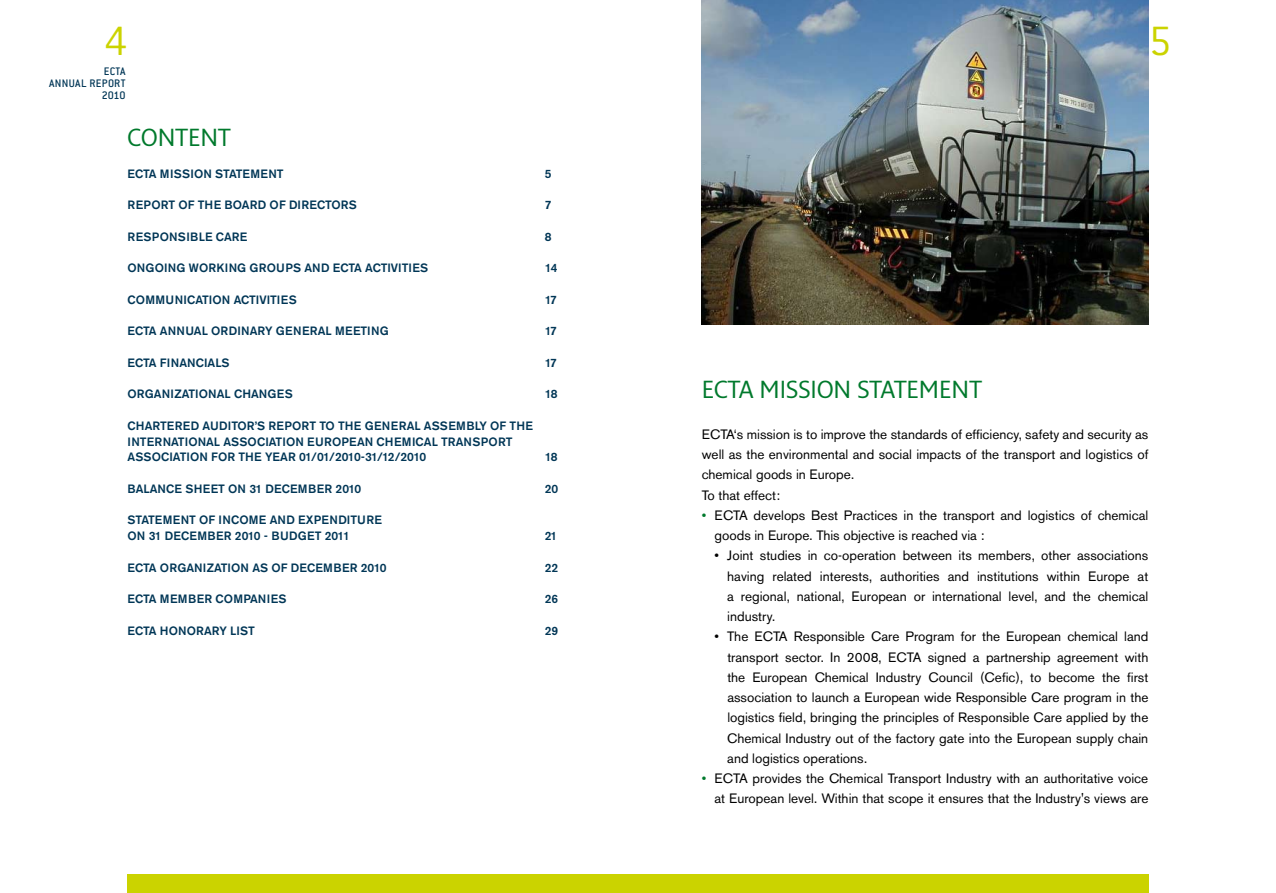
<style>
.page{position:relative;width:1276px;height:893px;background:#fff}
.page>*{position:absolute;margin:0;border:0;box-sizing:border-box;transform-origin:0 0}
.t1{font:300 45px "Conduit ITC";color:#cbd300}
.t2{font:24px "Fresco Sans LF";color:#00792c}
.t3{font:13.5px/20.2px "Standard Grotesk BSK";color:#000}
.t4{font:500 12px/15.8px "Standard Grotesk BSK";letter-spacing:.01em;color:#003656}
.t5{font:500 12px "Standard Grotesk BSK";letter-spacing:.03em;color:#003656}
.t6{font:500 12px/12px "Conduit ITC";letter-spacing:.02em;color:#003656;text-align:right}
.s1{color:#00792c}
</style>
<div class="page">
<div style="left:128px;top:875px;width:510px;height:18px;background:#cbd300"></div>
<div style="left:638px;top:875px;width:510px;height:18px;background:#cbd300"></div>
<img style="left:702px;top:0;width:446px;height:324px">
<h1 class="t1" style="left:105px;top:16px;width:24px">4</h1>
<h1 class="t1" style="left:1148px;top:16px;width:24px">5</h1>
<p class="t6" style="left:49px;top:66px;width:78px">ECTA<br>ANNUAL REPORT<br>2010</p>
<h2 class="t2" style="left:128px;top:123px;width:105px">CONTE NT</h2>
<p class="t4" style="left:128px;top:166px;width:157px">ECTA MISSION STATEMENT</p>
<p class="t4" style="left:545px;top:166px;width:8px">5</p>
<p class="t4" style="left:128px;top:197px;width:231px">REPORT OF THE BOARD OF DIRECTORS</p>
<p class="t4" style="left:545px;top:197px;width:8px">7</p>
<p class="t5" style="left:128px;top:229px;width:121px">RESPONSIBLE CARE</p>
<p class="t4" style="left:545px;top:229px;width:8px">8</p>
<p class="t4" style="left:128px;top:260px;width:302px">ONGOING WORKING GROUPS AND ECTA ACTIVITIES</p>
<p class="t4" style="left:545px;top:260px;width:14px">14</p>
<p class="t4" style="left:128px;top:292px;width:171px">COMMUNICATION ACTIVITIES</p>
<p class="t4" style="left:545px;top:292px;width:14px">17</p>
<p class="t4" style="left:128px;top:323px;width:263px">ECTA ANNUAL ORDINARY GENERAL MEETING</p>
<p class="t4" style="left:545px;top:323px;width:14px">17</p>
<p class="t4" style="left:128px;top:355px;width:103px">ECTA FINANCIALS</p>
<p class="t4" style="left:545px;top:355px;width:14px">17</p>
<p class="t4" style="left:128px;top:386px;width:167px">ORGANIZATIONAL CHANGES</p>
<p class="t4" style="left:545px;top:386px;width:14px">18</p>
<p class="t4" style="left:128px;top:418px;width:407px">CHARTERED AUDITOR’S REPORT TO THE GENERAL ASSEMBLY OF THE<br>INTERNATIONAL ASSOCIATION EUROPEAN CHEMICAL TRANSPORT<br>ASSOCIATION FOR THE YEAR 01/01/2010-31/12/2010</p>
<p class="t4" style="left:545px;top:449px;width:14px">18</p>
<p class="t4" style="left:128px;top:481px;width:235px">BALANCE SHEET ON 31 DECEMBER 2010</p>
<p class="t4" style="left:545px;top:481px;width:15px">20</p>
<p class="t4" style="left:128px;top:512px;width:256px">STATEMENT OF INCOME AND EXPENDITURE<br>ON 31 DECEMBER 2010 - BUDGET 2011</p>
<p class="t4" style="left:545px;top:528px;width:14px">21</p>
<p class="t4" style="left:128px;top:559px;width:260px">ECTA ORGANIZATION AS OF DECEMBER 2010</p>
<p class="t4" style="left:545px;top:559px;width:15px">22</p>
<p class="t5" style="left:128px;top:591px;width:160px">ECTA MEMBER COMPANIES</p>
<p class="t4" style="left:545px;top:591px;width:15px">26</p>
<p class="t4" style="left:128px;top:622px;width:129px">ECTA HONORARY LIST</p>
<p class="t4" style="left:545px;top:622px;width:15px">29</p>
<h2 class="t2" style="left:702px;top:375px;width:14px">ECTA</h2>
<h2 class="t2" style="left:759px;top:375px;width:124px">MISSION STATE</h2>
<h2 class="t2" style="left:919px;top:375px;width:64px">MENT</h2>
<p class="t3" style="left:702px;top:424px;width:448px">ECTA‘s mission is to improve the standards of efficiency, safety and security as well as the environmental and social impacts of the transport and logistics of chemical goods in Europe.<br>To that effect:</p>
<p class="t3" style="left:714px;top:505px;width:435px;text-indent:-13px"><span class="s1">•</span> ECTA develops Best Practices in the transport and logistics of chemical goods in Europe. This objective is reached via :</p>
<p class="t3" style="left:727px;top:545px;width:422px;text-align:justify;text-indent:-13px">• Joint studies in co-operation between its members, other associations having related interests, authorities and institutions within Europe at a regional, national, European or international level, and the chemical industry.</p>
<p class="t3" style="left:727px;top:626px;width:422px;text-align:justify;text-indent:-13px">• The ECTA Responsible Care Program for the European chemical land transport sector. In 2008, ECTA signed a partnership agreement with the European Chemical Industry Council (Cefic), to become the first association to launch a European wide Responsible Care program in the logistics field, bringing the principles of Responsible Care applied by the Chemical Industry out of the factory gate into the European supply chain and logistics operations.</p>
<p class="t3" style="left:702px;top:768px;width:448px;text-align:right"><span class="s1">•</span> ECTA provides the Chemical Transport Industry with an authoritative voice at European level. Within that scope it ensures that the Industry's views are</p>
</div>
